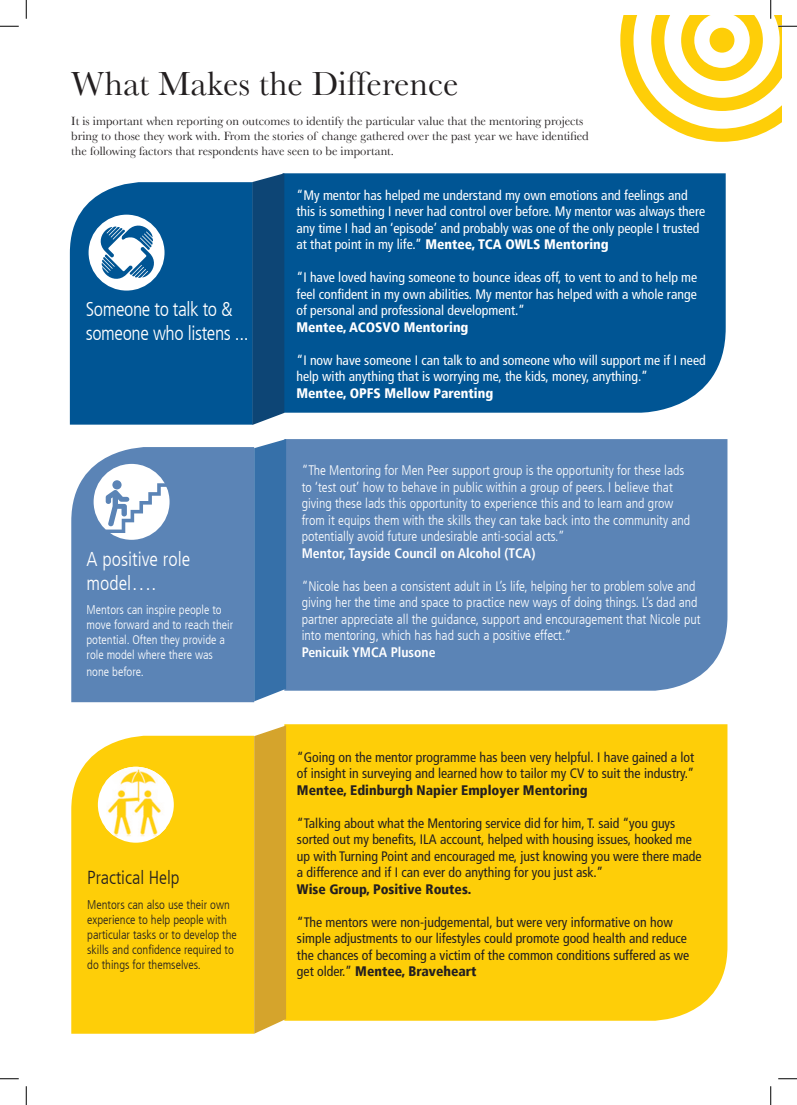
<style>
.page{position:relative;width:797px;height:1105px;background:#fff}
.page>*{position:absolute;margin:0;border:0;box-sizing:border-box;transform-origin:0 0}
.t1{font:35px "Baskerville";color:#231f20}
.t2{font:300 condensed 20px/24px "Frutiger LT";letter-spacing:-.02em;color:#fff}
.t3{font:300 condensed 20px/24px "Frutiger LT";color:#fff}
.t4{font:300 condensed 18.75px "Frutiger LT";color:#231f20}
.t5{font:condensed 13.75px/16.5px "Frutiger LT";color:#231f20}
.t6{font:300 condensed 13.75px/16.5px "Frutiger LT";color:#fff}
.t7{font:condensed 13.75px/16.5px "Frutiger LT";color:#fff}
.t8{font:900 condensed 13.75px "Frutiger LT";color:#231f20}
.t9{font:700 condensed 13.75px "Frutiger LT";color:#fff}
.t10{font:900 condensed 13.75px "Frutiger LT";color:#fff}
.t11{font:12.5px/15px "Baskerville";color:#231f20}
.t12{font:300 condensed 12.5px/15px "Frutiger LT";color:#231f20}
.t13{font:300 condensed 12.5px/15px "Frutiger LT";color:#fff}
.s1{font-weight:900}
</style>
<div class="page">
<div style="left:284px;top:173px;width:441px;height:240px;background:#005594"></div>
<div style="left:70px;top:182px;width:182px;height:243px;background:#005594"></div>
<svg style="left:252px;top:173px;width:32px;height:252px;background:#184e7c"></svg>
<div style="left:89px;top:215px;width:75px;height:76px;background:#fff;border-radius:50%"></div>
<svg style="left:99px;top:224px;width:57px;height:57px"></svg>
<div style="left:286px;top:439px;width:441px;height:252px;background:#5b84b6"></div>
<div style="left:71px;top:447px;width:183px;height:255px;background:#5b84b6"></div>
<svg style="left:254px;top:439px;width:32px;height:262px;background:#4077ad"></svg>
<div style="left:94px;top:464px;width:75px;height:76px;background:#fff;border-radius:50%"></div>
<svg style="left:112px;top:480px;width:10px;height:9px"></svg>
<svg style="left:106px;top:483px;width:64px;height:50px"></svg>
<div style="left:284px;top:724px;width:443px;height:297px;background:#fece08"></div>
<div style="left:71px;top:736px;width:183px;height:298px;background:#fece08"></div>
<svg style="left:254px;top:725px;width:32px;height:309px;background:#d7a836"></svg>
<div style="left:98px;top:767px;width:76px;height:76px;background:#fff;border-radius:50%"></div>
<img style="left:106px;top:767px;width:60px;height:69px">
<svg style="left:0;top:25px;width:19px;height:2px"></svg>
<svg style="left:0;top:1078px;width:19px;height:1px"></svg>
<svg style="left:778px;top:1078px;width:19px;height:1px"></svg>
<svg style="left:25px;top:0;width:2px;height:19px"></svg>
<svg style="left:25px;top:1086px;width:2px;height:19px"></svg>
<svg style="left:620px;top:0;width:177px;height:142px"></svg>
<svg style="left:770px;top:1086px;width:1px;height:19px"></svg>
<h1 class="t1" style="left:71px;top:63px;width:388px">What Makes the Difference</h1>
<p class="t11" style="left:71px;top:113px;width:519px">It is important when reporting on outcomes to identify the particular value that the mentoring projects bring to those they work with. From the stories of change gathered over the past year we have identified the following factors that respondents have seen to be important.</p>
<p class="t7" style="left:296px;top:187px;width:410px">“My mentor has helped me understand my own emotions and feelings and this is something I never had control over before. My mentor was always there any time I had an ‘episode’ and probably was one of the only people I trusted at that point in my life.” <span class="s1">Mentee, TCA OWLS Mentoring</span></p>
<p class="t7" style="left:296px;top:269px;width:402px;text-align:justify">“I have loved having someone to bounce ideas off, to vent to and to help me feel confident in my own abilities. My mentor has helped with a whole range of personal and professional development.”</p>
<p class="t10" style="left:296px;top:319px;width:173px">Mentee, ACOSVO Mentoring</p>
<p class="t7" style="left:296px;top:352px;width:411px">“I now have someone I can talk to and someone who will support me if I need help with anything that is worrying me, the kids, money, anything.”</p>
<p class="t10" style="left:296px;top:385px;width:198px">Mentee, OPFS Mellow Parenting</p>
<h2 class="t2" style="left:86px;top:297px;width:164px">Someone to talk to &amp; someone who listens ...</h2>
<h2 class="t3" style="left:86px;top:548px;width:105px">A positive role model….</h2>
<p class="t13" style="left:86px;top:602px;width:148px">Mentors can inspire people to move forward and to reach their potential. Often they provide a role model where there was</p>
<p class="t13" style="left:86px;top:664px;width:59px">none before.</p>
<h3 class="t4" style="left:87px;top:866px;width:94px">Practical Help</h3>
<p class="t12" style="left:87px;top:897px;width:151px">Mentors can also use their own experience to help people with particular tasks or to develop the skills and confidence required to do things for themselves.</p>
<p class="t6" style="left:302px;top:462px;width:390px">“The Mentoring for Men Peer support group is the opportunity for these lads to ‘test out’ how to behave in public within a group of peers. I believe that giving these lads this opportunity to experience this and to learn and grow from it equips them with the skills they can take back into the community and potentially avoid future undesirable anti-social acts.”</p>
<p class="t9" style="left:302px;top:545px;width:235px">Mentor, Tayside Council on Alcohol (TCA)</p>
<p class="t6" style="left:302px;top:578px;width:400px">“Nicole has been a consistent adult in L’s life, helping her to problem solve and giving her the time and space to practice new ways of doing things. L’s dad and partner appreciate all the guidance, support and encouragement that Nicole put into mentoring, which has had such a positive effect.”</p>
<p class="t9" style="left:302px;top:644px;width:135px">Penicuik YMCA Plusone</p>
<p class="t5" style="left:297px;top:749px;width:399px">“Going on the mentor programme has been very helpful. I have gained a lot of insight in surveying and learned how to tailor my CV to suit the industry.”</p>
<p class="t8" style="left:297px;top:782px;width:292px">Mentee, Edinburgh Napier Employer Mentoring</p>
<p class="t5" style="left:297px;top:815px;width:406px">“Talking about what the Mentoring service did for him, T. said “you guys sorted out my benefits, ILA account, helped with housing issues, hooked me up with Turning Point and encouraged me, just knowing you were there made a difference and if I can ever do anything for you just ask.”</p>
<p class="t8" style="left:297px;top:881px;width:176px">Wise Group, Positive Routes.</p>
<p class="t5" style="left:297px;top:914px;width:394px">“The mentors were non-judgemental, but were very informative on how simple adjustments to our lifestyles could promote good health and reduce the chances of becoming a victim of the common conditions suffered as we get older.” <span class="s1">Mentee, Braveheart</span></p>
</div>
